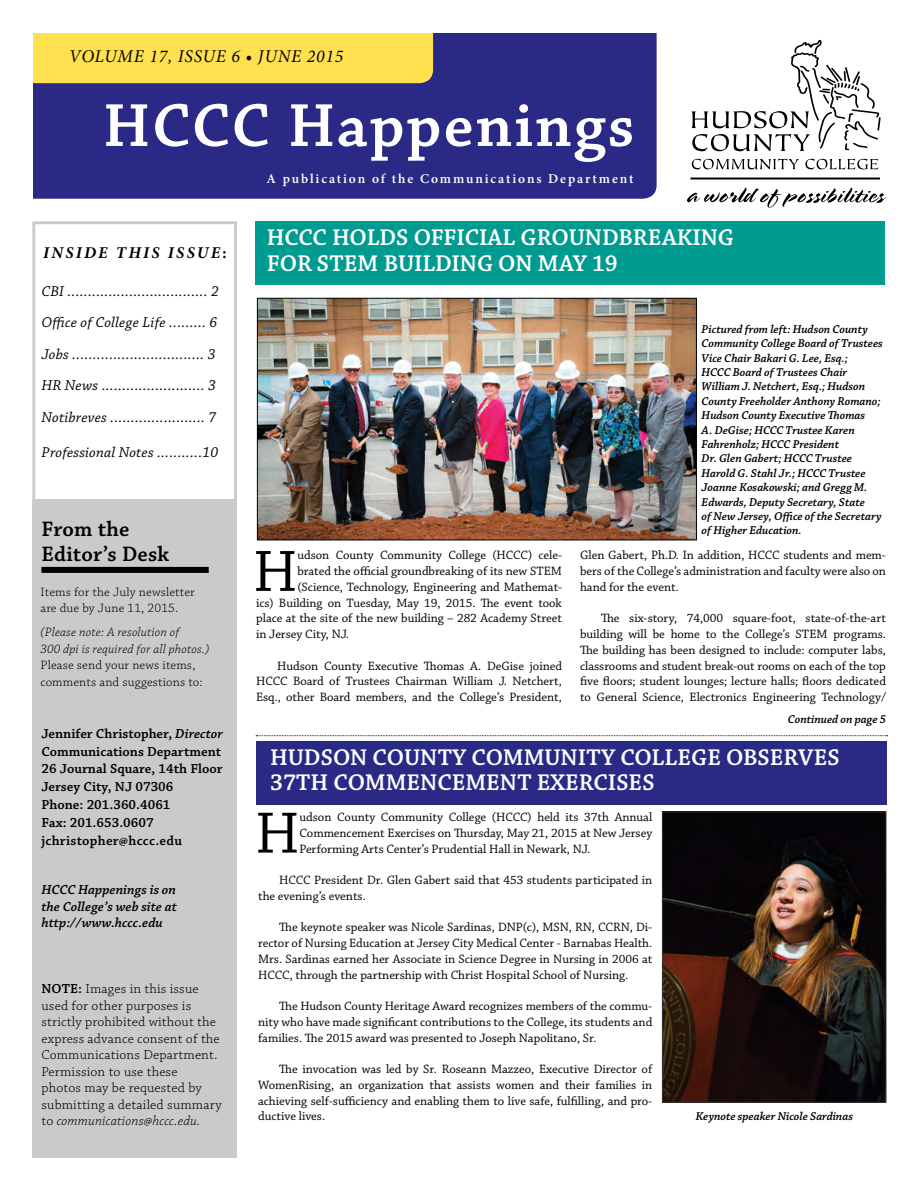
<style>
.page{position:relative;width:918px;height:1188px;background:#fff}
.page>*{position:absolute;margin:0;border:0;box-sizing:border-box;transform-origin:0 0}
.t1{font:600 64.05px "Chaparral Pro";letter-spacing:.03em;color:#fff}
.t2{font:61.2px "Chaparral Pro";color:#000}
.t3{font:600 24px/25.5px "Chaparral Pro";letter-spacing:-.005em;color:#fff}
.t4{font:600 22.05px/24.8px "Chaparral Pro";letter-spacing:.01em;color:#000}
.t5{font:italic 18px "Minion Pro";letter-spacing:.04em;color:#000}
.t6{font:italic 700 16.5px "Minion Pro";letter-spacing:.14em;color:#000}
.t7{font:15px/31.5px "Chaparral Pro It Capt";letter-spacing:.01em;color:#000}
.t8{font:13.8px/16.5px "Chaparral Pro Light Capt";letter-spacing:.01em;color:#000}
.t9{font:13.8px/17.9px "Chaparral Pro Semibold Capt";color:#000}
.t10{font:13.8px/16.5px "Chaparral Pro Semibold It Capt";color:#000;text-align:justify}
.t11{font:13.8px "Chaparral Pro Light It Capt";letter-spacing:.01em;color:#000}
.t12{font:600 13.5px "Minion Pro";letter-spacing:.14em;color:#fff}
.t13{font:12.75px/15.8px "Chaparral Pro";letter-spacing:-.005em;color:#000;text-align:justify}
.t14{font:12.75px/16.5px "Chaparral Pro Light Capt";letter-spacing:.01em;color:#000}
.t15{font:12.75px/16.5px "Chaparral Pro Light It Capt";letter-spacing:.01em;color:#000}
.t16{font:italic 600 12px/14.4px "Chaparral Pro";color:#000}
.s1{font-style:normal;font-stretch:condensed}
.s2{font-family:"Chaparral Pro Semibold It Capt"}
.s3{font-family:"Chaparral Pro Semibold Capt"}
.s4{font-family:"Chaparral Pro Light Capt"}
</style>
<div class="page">
<div style="left:11px;top:9px;width:646px;height:190px;background:#2a2a86;border-radius:14px"></div>
<div style="left:22px;top:3px;width:411px;height:80px;background:#ffe14f;border-radius:14px"></div>
<svg style="left:692px;top:159px;width:107px;height:10px"></svg>
<svg style="left:805px;top:159px;width:73px;height:10px"></svg>
<svg style="left:691px;top:40px;width:190px;height:111px"></svg>
<hr style="left:690px;top:178px;width:190px;height:1px;background:#000">
<svg style="left:687px;top:187px;width:200px;height:21px"></svg>
<div style="left:32px;top:499px;width:205px;height:658px;background:#c9cacc"></div>
<div style="left:41px;top:567px;width:168px;height:6px;background:#000"></div>
<div style="left:0;top:0;width:33px;height:216px;background:#fff"></div>
<div style="left:0;top:0;width:689px;height:32px;background:#fff"></div>
<div style="left:256px;top:221px;width:629px;height:64px;background:#009b90"></div>
<div style="left:256px;top:741px;width:631px;height:63px;background:#2a2a86"></div>
<img style="left:259px;top:300px;width:436px;height:238px">
<div style="left:257px;top:298px;width:440px;height:242px;border:1px solid #000"></div>
<img style="left:664px;top:814px;width:220px;height:287px">
<div style="left:662px;top:812px;width:224px;height:291px;border:1px solid #333"></div>
<svg style="left:256px;top:735px;width:632px;height:1px"></svg>
<h3 class="t5" style="left:69px;top:44px;width:276px">VOLUME 17, ISSUE 6 • JUNE 2015</h3>
<h1 class="t1" style="left:103px;top:89px;width:533px">HCCC Happenings</h1>
<p class="t12" style="left:267px;top:170px;width:368px">A publication of the Communications Department</p>
<p class="t6" style="left:43px;top:241px;width:185px">INSIDE THIS ISSUE<span class="s1">:</span></p>
<p class="t7" style="left:41px;top:276px;width:179px">CBI .................................. 2<br>Office of College Life ......... 6<br>Jobs ................................ 3<br>HR News ......................... 3<br>Notibreves ....................... 7</p>
<p class="t7" style="left:41px;top:438px;width:178px">Professional Notes ...........10</p>
<h3 class="t4" style="left:41px;top:517px;width:129px">From the<br>Editor’s Desk</h3>
<p class="t14" style="left:40px;top:584px;width:156px">Items for the July newsletter are due by June 11, 2015.</p>
<p class="t15" style="left:40px;top:625px;width:170px">(Please note: A resolution of<br>300 dpi is required for all photos.)</p>
<p class="t14" style="left:40px;top:658px;width:164px">Please send your news items, comments and suggestions to:</p>
<p class="t9" style="left:41px;top:725px;width:183px">Jennifer Christopher, <span class="s2">Director<br></span>Communications Department<br>26 Journal Square, 14th Floor<br>Jersey City, NJ 07306<br>Phone: 201.360.4061<br>Fax: 201.653.0607 jchristopher@hccc.edu</p>
<p class="t10" style="left:41px;top:882px;width:137px">HCCC Happenings is on the College’s web site at http://www.hccc.edu</p>
<p class="t8" style="left:41px;top:981px;width:182px"><span class="s3">NOTE:</span> Images in this issue used for other purposes is strictly prohibited without the express advance consent of the<br>Communications Department.<br>Permission to use these<br>photos may be requested by submitting a detailed summary</p>
<p class="t11" style="left:41px;top:1113px;width:160px"><span class="s4">to</span> communications@hccc.edu.</p>
<h3 class="t3" style="left:267px;top:226px;width:469px">HCCC HOLDS OFFICIAL GROUNDBREAKING<br>FOR STEM BUILDING ON MAY 19</h3>
<h2 class="t2" style="left:253px;top:538px;width:46px">H</h2>
<p class="t13" style="left:298px;top:548px;width:266px">udson County Community College (HCCC) cele-</p>
<p class="t13" style="left:298px;top:564px;width:266px">brated the official groundbreaking of its new STEM</p>
<p class="t13" style="left:298px;top:579px;width:266px">(Science, Technology, Engineering and Mathemat-</p>
<p class="t13" style="left:256px;top:595px;width:307px">ics) Building on Tuesday, May 19, 2015. The event took</p>
<p class="t13" style="left:256px;top:611px;width:307px">place at the site of the new building – 282 Academy Street</p>
<p class="t13" style="left:256px;top:627px;width:94px">in Jersey City, NJ.</p>
<p class="t13" style="left:256px;top:658px;width:307px;text-indent:21px">Hudson County Executive Thomas A. DeGise joined HCCC Board of Trustees Chairman William J. Netchert, Esq., other Board members, and the College’s President,</p>
<p class="t16" style="left:702px;top:322px;width:183px">Pictured from left: Hudson County<br>Community College Board of Trustees<br>Vice Chair Bakari G. Lee, Esq.;<br>HCCC Board of Trustees Chair<br>William J. Netchert, Esq.; Hudson<br>County Freeholder Anthony Romano;<br>Hudson County Executive Thomas<br>A. DeGise; HCCC Trustee Karen<br>Fahrenholz; HCCC President<br>Dr. Glen Gabert; HCCC Trustee<br>Harold G. Stahl Jr.; HCCC Trustee<br>Joanne Kosakowski; and Gregg M.<br>Edwards, Deputy Secretary, State<br>of New Jersey, Office of the Secretary of Higher Education.</p>
<p class="t13" style="left:580px;top:548px;width:307px">Glen Gabert, Ph.D. In addition, HCCC students and mem&shy;bers of the College’s administration and faculty were also on hand for the event.</p>
<p class="t13" style="left:580px;top:611px;width:307px;text-indent:21px">The six-story, 74,000 square-foot, state-of-the-art building will be home to the College’s STEM programs.<br>The building has been designed to include: computer labs, classrooms and student break-out rooms on each of the top five floors; student lounges; lecture halls; floors dedicated to General Science, Electronics Engineering Technology/</p>
<p class="t16" style="left:788px;top:712px;width:100px">Continued on page 5</p>
<h3 class="t3" style="left:270px;top:745px;width:571px">HUDSON COUNTY COMMUNITY COLLEGE OBSERVES<br>37TH COMMENCEMENT EXERCISES</h3>
<h2 class="t2" style="left:255px;top:799px;width:46px">H</h2>
<p class="t13" style="left:300px;top:810px;width:354px">udson County Community College (HCCC) held its 37th Annual Commencement Exercises on Thursday, May 21, 2015 at New Jersey Performing Arts Center’s Prudential Hall in Newark, NJ.</p>
<p class="t13" style="left:258px;top:873px;width:396px;text-indent:21px">HCCC President Dr. Glen Gabert said that 453 students participated in the evening’s events.</p>
<p class="t13" style="left:258px;top:920px;width:396px;text-indent:21px">The keynote speaker was Nicole Sardinas, DNP(c), MSN, RN, CCRN, Di&shy;rector of Nursing Education at Jersey City Medical Center - Barnabas Health.<br>Mrs. Sardinas earned her Associate in Science Degree in Nursing in 2006 at HCCC, through the partnership with Christ Hospital School of Nursing.</p>
<p class="t13" style="left:258px;top:999px;width:396px;text-indent:21px">The Hudson County Heritage Award recognizes members of the commu&shy;nity who have made significant contributions to the College, its students and families. The 2015 award was presented to Joseph Napolitano, Sr.</p>
<p class="t13" style="left:258px;top:1062px;width:396px;text-indent:21px">The invocation was led by Sr. Roseann Mazzeo, Executive Director of WomenRising, an organization that assists women and their families in achieving self-sufficiency and enabling them to live safe, fulfilling, and pro&shy;ductive lives.</p>
<p class="t16" style="left:696px;top:1109px;width:159px">Keynote speaker Nicole Sardinas</p>
</div>
